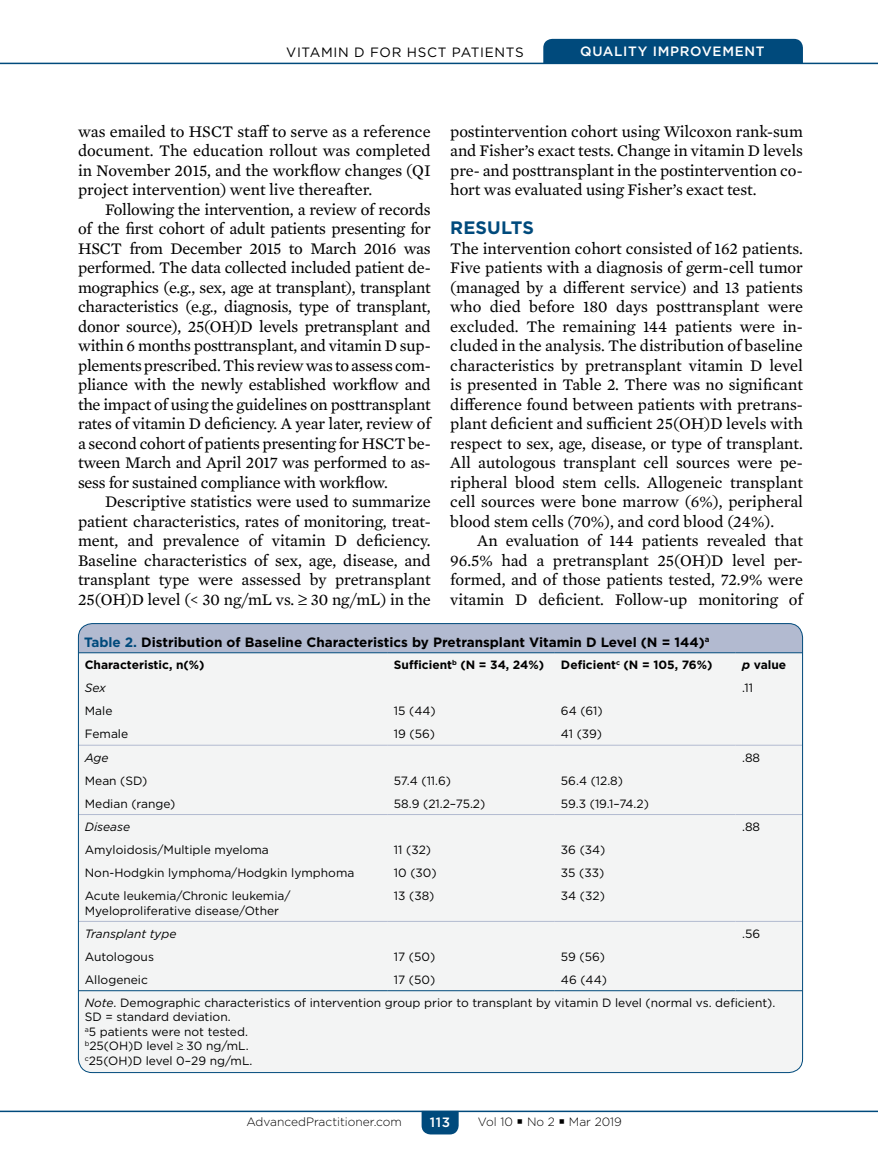
<style>
.page{position:relative;width:878px;height:1175px;background:#fff}
.page>*{position:absolute;margin:0;border:0;box-sizing:border-box;transform-origin:0 0}
.t1{font:700 18px "Gotham";letter-spacing:.005em;color:#004a7c}
.t2{font:16.5px/19.5px "Mercury Text G2";letter-spacing:-.005em;color:#000;text-align:justify}
.t3{font:700 13.5px "Gotham";color:#000}
.t4{font:13.5px "Gotham";letter-spacing:.05em;color:#000}
.t5{font:500 13.5px "Gotham";letter-spacing:.05em;color:#fff}
.t6{font:12px/14.4px "Gotham";color:#000}
.t7{font:700 12px "Gotham";color:#000}
.t8{font:300 12px "Gotham";color:#000}
.t9{font:italic 12px "Gotham";color:#000}
.s1{color:#004a7c}
.s2{font-style:italic}
</style>
<div class="page">
<hr style="left:0;top:1110px;width:878px;height:2px;background:#004a7c">
<svg style="left:421px;top:1110px;width:37px;height:24px"></svg>
<hr style="left:0;top:63px;width:878px;height:1px;background:#004a7c">
<div style="left:543px;top:39px;width:259px;height:24px;background:#004a7c"></div>
<svg style="left:78px;top:623px;width:724px;height:449px"></svg>
<div style="left:80px;top:653px;width:720px;height:337px;background:#f3f4f4"></div>
<hr style="left:79px;top:990px;width:308px;height:1px;background:#004a7c">
<hr style="left:387px;top:990px;width:167px;height:1px;background:#004a7c">
<hr style="left:554px;top:990px;width:181px;height:1px;background:#004a7c">
<hr style="left:735px;top:990px;width:67px;height:1px;background:#004a7c">
<hr style="left:79px;top:652px;width:308px;height:1px;background:#004a7c">
<hr style="left:387px;top:652px;width:167px;height:1px;background:#004a7c">
<hr style="left:554px;top:652px;width:181px;height:1px;background:#004a7c">
<hr style="left:735px;top:652px;width:67px;height:1px;background:#004a7c">
<hr style="left:79px;top:745px;width:308px;height:1px;background:#b2bad0">
<hr style="left:387px;top:745px;width:167px;height:1px;background:#b2bad0">
<hr style="left:554px;top:745px;width:181px;height:1px;background:#b2bad0">
<hr style="left:735px;top:745px;width:67px;height:1px;background:#b2bad0">
<hr style="left:79px;top:814px;width:308px;height:1px;background:#b2bad0">
<hr style="left:387px;top:814px;width:167px;height:1px;background:#b2bad0">
<hr style="left:554px;top:814px;width:181px;height:1px;background:#b2bad0">
<hr style="left:735px;top:814px;width:67px;height:1px;background:#b2bad0">
<hr style="left:79px;top:921px;width:308px;height:1px;background:#b2bad0">
<hr style="left:387px;top:921px;width:167px;height:1px;background:#b2bad0">
<hr style="left:554px;top:921px;width:181px;height:1px;background:#b2bad0">
<hr style="left:735px;top:921px;width:67px;height:1px;background:#b2bad0">
<p class="t4" style="left:286px;top:43px;width:239px">VITAMIN D FOR HSCT PATIENTS</p>
<p class="t5" style="left:580px;top:43px;width:186px">QUALITY IMPROVEMENT</p>
<p class="t2" style="left:78px;top:120px;width:354px">was emailed to HSCT staff to serve as a reference document. The education rollout was completed in November 2015, and the workflow changes (QI project intervention) went live thereafter.</p>
<p class="t2" style="left:78px;top:198px;width:354px;text-indent:27px">Following the intervention, a review of records of the first cohort of adult patients presenting for HSCT from December 2015 to March 2016 was performed. The data collected included patient de&shy;mographics (e.g., sex, age at transplant), transplant characteristics (e.g., diagnosis, type of transplant, donor source), 25(OH)D levels pretransplant and within 6 months posttransplant, and vitamin D sup&shy;plements prescribed. This review was to assess com&shy;pliance with the newly established workflow and the impact of using the guidelines on posttransplant rates of vitamin D deficiency. A year later, review of a second cohort of patients presenting for HSCT be&shy;tween March and April 2017 was performed to as&shy;sess for sustained compliance with workflow.</p>
<p class="t2" style="left:78px;top:491px;width:354px;text-indent:27px">Descriptive statistics were used to summarize patient characteristics, rates of monitoring, treat&shy;ment, and prevalence of vitamin D deficiency.<br>Baseline characteristics of sex, age, disease, and transplant type were assessed by pretransplant 25(OH)D level (&lt; 30 ng/mL vs. ≥ 30 ng/mL) in the</p>
<p class="t2" style="left:450px;top:120px;width:354px">postintervention cohort using Wilcoxon rank-sum and Fisher’s exact tests. Change in vitamin D levels pre- and posttransplant in the postintervention co&shy;hort was evaluated using Fisher’s exact test.</p>
<p class="t1" style="left:450px;top:216px;width:85px">RESULTS</p>
<p class="t2" style="left:450px;top:237px;width:354px">The intervention cohort consisted of 162 patients.<br>Five patients with a diagnosis of germ-cell tumor (managed by a different service) and 13 patients who died before 180 days posttransplant were excluded. The remaining 144 patients were in&shy;cluded in the analysis. The distribution of baseline characteristics by pretransplant vitamin D level is presented in Table 2. There was no significant difference found between patients with pretrans&shy;plant deficient and sufficient 25(OH)D levels with respect to sex, age, disease, or type of transplant.<br>All autologous transplant cell sources were pe&shy;ripheral blood stem cells. Allogeneic transplant cell sources were bone marrow (6%), peripheral blood stem cells (70%), and cord blood (24%).</p>
<p class="t2" style="left:450px;top:530px;width:354px;text-indent:27px">An evaluation of 144 patients revealed that 96.5% had a pretransplant 25(OH)D level per&shy;formed, and of those patients tested, 72.9% were vitamin D deficient. Follow-up monitoring of</p>
<p class="t3" style="left:84px;top:633px;width:626px"><span class="s1">Table 2.</span> Distribution of Baseline Characteristics by Pretransplant Vitamin D Level (N = 144)<sup>a</sup></p>
<p class="t7" style="left:85px;top:657px;width:121px">Characteristic, n(%)</p>
<p class="t7" style="left:394px;top:657px;width:152px">Sufficient<sup>b</sup> (N = 34, 24%)</p>
<p class="t7" style="left:561px;top:657px;width:153px">Deficient<sup>c</sup> (N = 105, 76%)</p>
<p class="t7" style="left:742px;top:657px;width:46px"><span class="s2">p</span> value</p>
<p class="t9" style="left:85px;top:680px;width:23px">Sex</p>
<p class="t6" style="left:742px;top:680px;width:12px">.11</p>
<p class="t6" style="left:85px;top:703px;width:29px">Male</p>
<p class="t6" style="left:394px;top:703px;width:43px">15 (44)</p>
<p class="t6" style="left:561px;top:703px;width:43px">64 (61)</p>
<p class="t6" style="left:85px;top:726px;width:45px">Female</p>
<p class="t6" style="left:394px;top:726px;width:43px">19 (56)</p>
<p class="t6" style="left:561px;top:726px;width:43px">41 (39)</p>
<p class="t9" style="left:85px;top:749px;width:25px">Age</p>
<p class="t6" style="left:742px;top:750px;width:20px">.88</p>
<p class="t6" style="left:85px;top:773px;width:64px">Mean (SD)</p>
<p class="t6" style="left:394px;top:773px;width:59px">57.4 (11.6)</p>
<p class="t6" style="left:561px;top:773px;width:64px">56.4 (12.8)</p>
<p class="t6" style="left:85px;top:796px;width:92px">Median (range)</p>
<p class="t6" style="left:394px;top:796px;width:93px">58.9 (21.2–75.2)</p>
<p class="t6" style="left:561px;top:796px;width:89px">59.3 (19.1–74.2)</p>
<p class="t9" style="left:85px;top:819px;width:47px">Disease</p>
<p class="t6" style="left:742px;top:819px;width:20px">.88</p>
<p class="t6" style="left:85px;top:842px;width:185px">Amyloidosis/Multiple myeloma</p>
<p class="t6" style="left:394px;top:842px;width:39px">11 (32)</p>
<p class="t6" style="left:561px;top:842px;width:46px">36 (34)</p>
<p class="t6" style="left:85px;top:865px;width:271px">Non-Hodgkin lymphoma/Hodgkin lymphoma</p>
<p class="t6" style="left:394px;top:865px;width:44px">10 (30)</p>
<p class="t6" style="left:561px;top:865px;width:45px">35 (33)</p>
<p class="t6" style="left:85px;top:888px;width:207px">Acute leukemia/Chronic leukemia/<br>Myeloproliferative disease/Other</p>
<p class="t6" style="left:394px;top:888px;width:42px">13 (38)</p>
<p class="t6" style="left:561px;top:888px;width:45px">34 (32)</p>
<p class="t9" style="left:85px;top:925px;width:93px">Transplant type</p>
<p class="t6" style="left:742px;top:926px;width:20px">.56</p>
<p class="t6" style="left:85px;top:949px;width:71px">Autologous</p>
<p class="t6" style="left:394px;top:949px;width:43px">17 (50)</p>
<p class="t6" style="left:561px;top:949px;width:46px">59 (56)</p>
<p class="t6" style="left:85px;top:972px;width:65px">Allogeneic</p>
<p class="t6" style="left:394px;top:972px;width:43px">17 (50)</p>
<p class="t6" style="left:85px;top:968px;width:692px;line-height:23.1px;text-indent:476px">46 (44)<br><span class="s2">Note</span>. Demographic characteristics of intervention group prior to transplant by vitamin D level (normal vs. deficient).</p>
<p class="t6" style="left:85px;top:1009px;width:169px">SD = standard deviation.<br><sup>a</sup>5 patients were not tested. <sup>b</sup>25(OH)D level ≥ 30 ng/mL. <sup>c</sup>25(OH)D level 0–29 ng/mL.</p>
<p class="t8" style="left:246px;top:1114px;width:157px">AdvancedPractitioner.com</p>
<p class="t5" style="left:430px;top:1113px;width:22px">113</p>
<p class="t8" style="left:478px;top:1113px;width:145px">Vol 10 ▪ No 2 ▪ Mar 2019</p>
</div>
